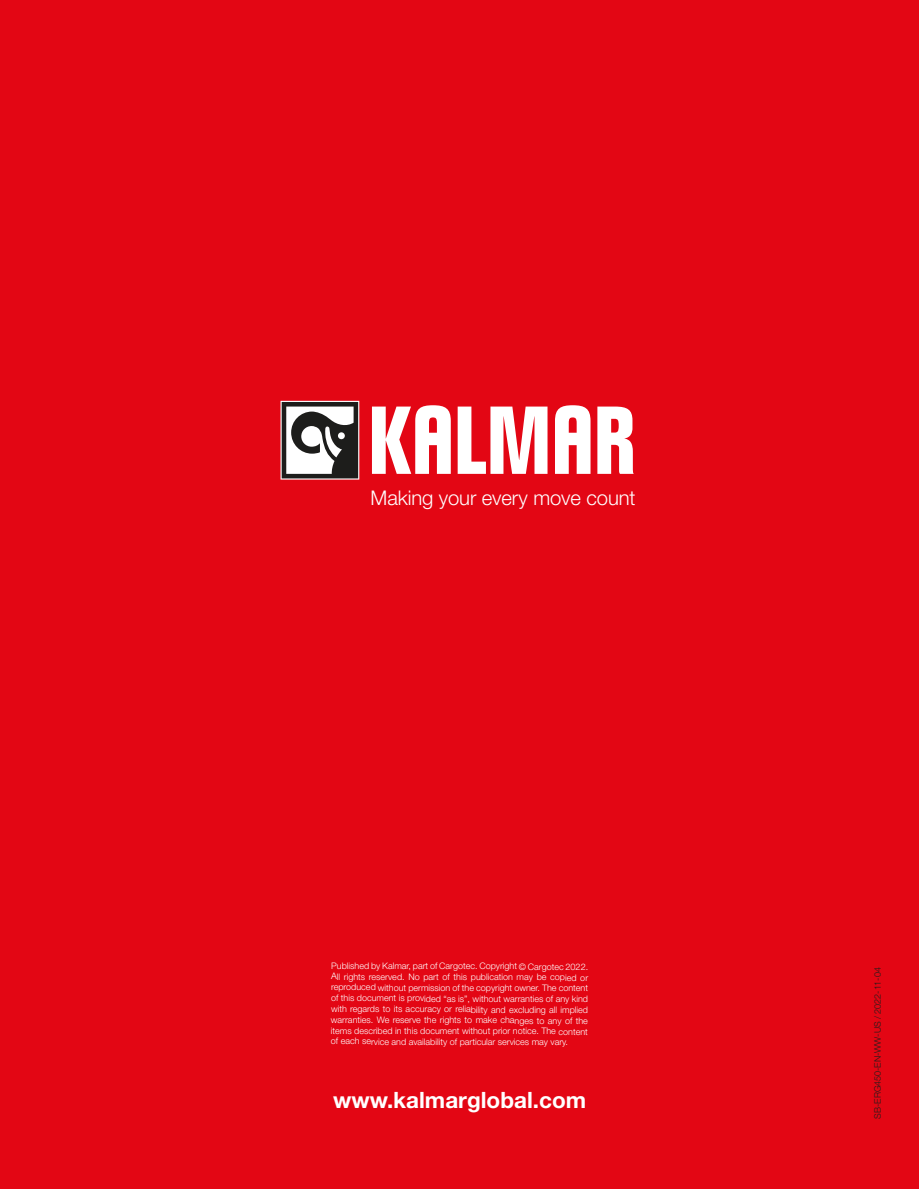
<style>
.page{position:relative;width:919px;height:1189px;background:#fff}
.page>*{position:absolute;margin:0;border:0;box-sizing:border-box;transform-origin:0 0}
.t1{font:700 22.5px "Helvetica Neue LT Std";color:#fff}
.t2{font:300 20.25px "Helvetica Neue LT Std";letter-spacing:-.005em;color:#fff}
.t3{font:300 9px/10.8px "Helvetica Neue LT Std";letter-spacing:-.005em;color:#fff;text-align:justify}
.t4{font:300 9px "Helvetica Neue LT Std";letter-spacing:-.005em;color:#1d1d1b}
</style>
<div class="page">
<div style="left:0;top:0;width:918px;height:1188px;background:#e30614"></div>
<svg style="left:457px;top:406px;width:90px;height:68px"></svg>
<svg style="left:597px;top:406px;width:36px;height:68px;background:#f9ced1"></svg>
<svg style="left:372px;top:405px;width:79px;height:69px"></svg>
<svg style="left:555px;top:405px;width:35px;height:69px;background:#fad3d5"></svg>
<svg style="left:280px;top:401px;width:79px;height:78px;background:#888685"></svg>
<h2 class="t2" style="left:370px;top:485px;width:266px">Making your every move count</h2>
<p class="t3" style="left:331px;top:960px;width:259px">Published by Kalmar, part of Cargotec. Copyright © Cargotec 2022.<br>All rights reserved. No part of this publication may be copied or reproduced without permission of the copyright owner. The content of this document is provided “as is”, without warranties of any kind with regards to its accuracy or reliability and excluding all implied warranties. We reserve the rights to make changes to any of the items described in this document without prior notice. The content of each service and availability of particular services may vary.</p>
<h1 class="t1" style="left:333px;top:1085px;width:254px">www.kalmarglobal.com</h1>
<p class="t4" style="left:872px;top:1118px;width:153px;rotate:-90deg">SB-ERG450-EN-WW-US / 2022-11-04</p>
</div>
